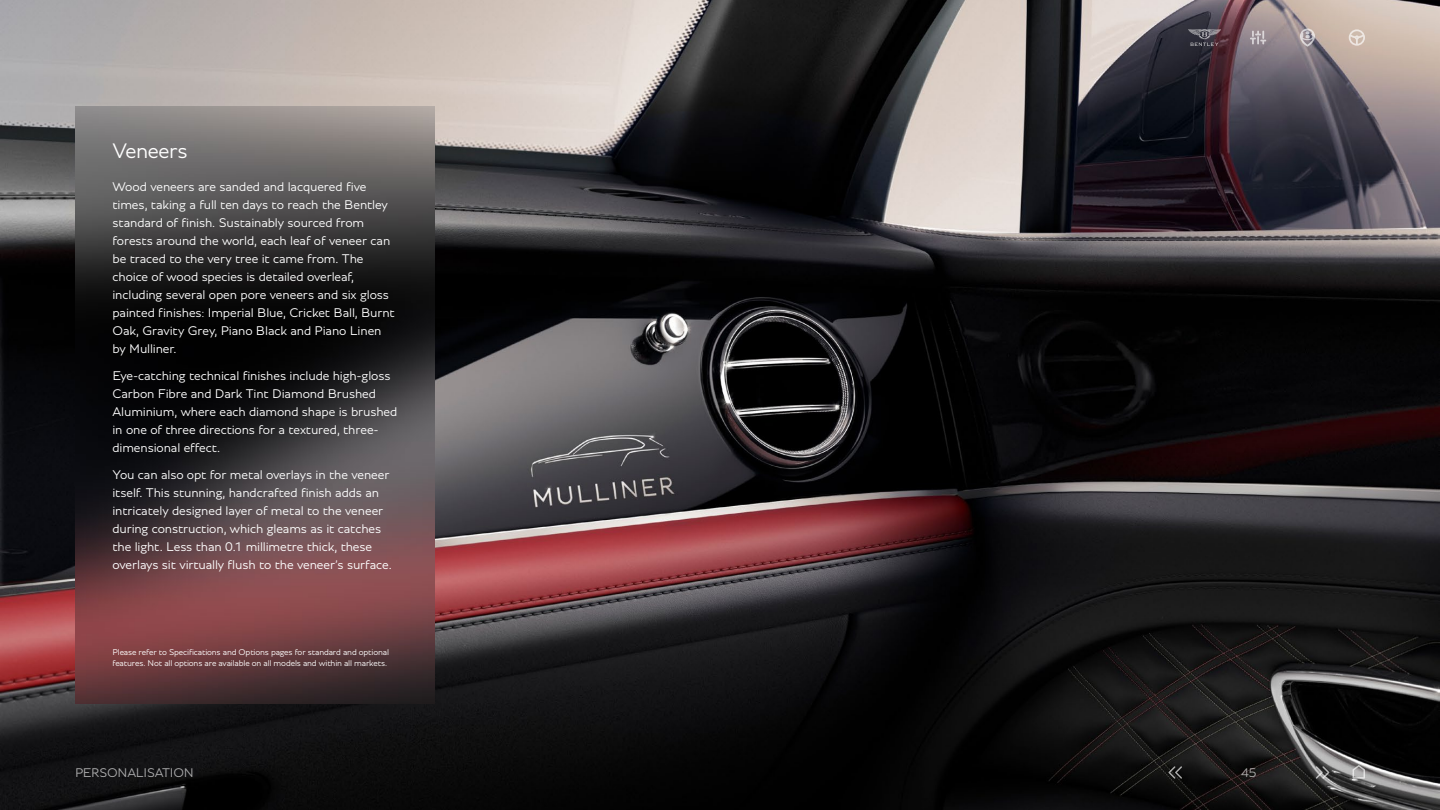
<style>
.page{position:relative;width:1440px;height:810px;background:#fff}
.page>*{position:absolute;margin:0;border:0;box-sizing:border-box;transform-origin:0 0}
.t1{font:300 22.5px "Bentley";letter-spacing:-.02em;color:#fff}
.t2{font:300 13.5px/18px "Bentley";letter-spacing:-.01em;color:#fff}
.t3{font:300 9px/10.8px "Bentley";letter-spacing:-.02em;color:#fff}
</style>
<div class="page">
<img style="left:0;top:0;width:1440px;height:810px">
<img style="left:75px;top:106px;width:360px;height:598px">
<svg style="left:1250px;top:31px;width:16px;height:13px"></svg>
<svg style="left:1349px;top:29px;width:16px;height:17px"></svg>
<svg style="left:1300px;top:29px;width:15px;height:18px"></svg>
<svg style="left:1188px;top:29px;width:33px;height:17px"></svg>
<svg style="left:1316px;top:766px;width:13px;height:13px"></svg>
<svg style="left:1168px;top:766px;width:14px;height:13px"></svg>
<svg style="left:1353px;top:765px;width:12px;height:14px"></svg>
<h1 class="t1" style="left:112px;top:136px;width:77px">Veneers</h1>
<p class="t2" style="left:112px;top:178px;width:284px">Wood veneers are sanded and lacquered five times, taking a full ten days to reach the Bentley standard of finish. Sustainably sourced from forests around the world, each leaf of veneer can be traced to the very tree it came from. The choice of wood species is detailed overleaf, including several open pore veneers and six gloss painted finishes: Imperial Blue, Cricket Ball, Burnt Oak, Gravity Grey, Piano Black and Piano Linen by Mulliner.</p>
<p class="t2" style="left:112px;top:367px;width:286px">Eye-catching technical finishes include high-gloss Carbon Fibre and Dark Tint Diamond Brushed Aluminium, where each diamond shape is brushed in one of three directions for a textured, three&shy;dimensional effect.</p>
<p class="t2" style="left:112px;top:466px;width:279px">You can also opt for metal overlays in the veneer itself. This stunning, handcrafted finish adds an intricately designed layer of metal to the veneer during construction, which gleams as it catches the light. Less than 0.1 millimetre thick, these overlays sit virtually flush to the veneer’s surface.</p>
<p class="t3" style="left:112px;top:647px;width:278px">Please refer to Specifications and Options pages for standard and optional features. Not all options are available on all models and within all markets.</p>
<p class="t2" style="left:75px;top:764px;width:120px">PERSONALISATION</p>
<p class="t2" style="left:1241px;top:764px;width:17px">45</p>
</div>
